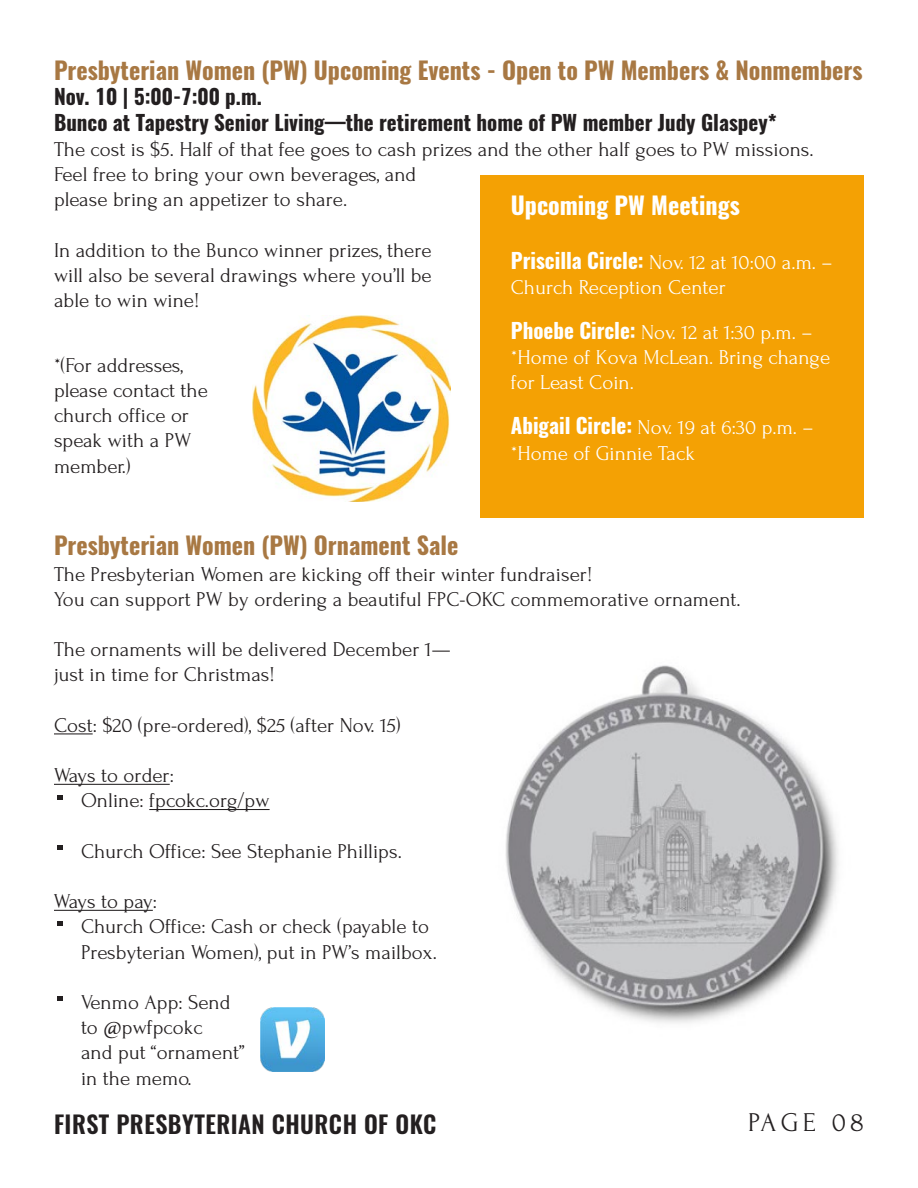
<style>
.page{position:relative;width:918px;height:1188px;background:#fff}
.page>*{position:absolute;margin:0;border:0;box-sizing:border-box;transform-origin:0 0}
.t1{font:27px "Forum";letter-spacing:.16em;color:#231f20}
.t2{font:700 24px "Oswald";color:#a87843}
.t3{font:600 24px "Oswald";letter-spacing:.02em;color:#231f20}
.t4{font:700 24px "Oswald";color:#fff}
.t5{font:21px/25.2px "Forum";color:#231f20}
.t6{font:21px/25.2px "Forum";color:#fff}
.t7{font:700 21px "Oswald";color:#231f20}
.t8{font:21px "Forum";letter-spacing:-.03em;color:#231f20}
.s1{font-family:"Oswald";font-weight:700}
.s2{font-size:54px}
</style>
<div class="page">
<hr style="left:54px;top:733px;width:39px;height:1px;background:#231f20">
<hr style="left:54px;top:784px;width:116px;height:1px;background:#231f20">
<hr style="left:149px;top:809px;width:121px;height:1px;background:#231f20">
<hr style="left:54px;top:910px;width:99px;height:1px;background:#231f20">
<div style="left:481px;top:176px;width:383px;height:342px;background:#f4a104"></div>
<img style="left:253px;top:315px;width:197px;height:187px">
<img style="left:505px;top:665px;width:334px;height:358px">
<img style="left:260px;top:1008px;width:65px;height:64px">
<p class="t2" style="left:54px;top:54px;width:810px">Presbyterian Women (PW) Upcoming Events - Open to PW Members &amp; Nonmembers</p>
<p class="t7" style="left:54px;top:82px;width:209px">Nov. 10 | 5:00-7:00 p.m.</p>
<p class="t7" style="left:54px;top:107px;width:724px">Bunco at Tapestry Senior Living—the retirement home of PW member Judy Glaspey*</p>
<p class="t5" style="left:54px;top:137px;width:761px">The cost is $5. Half of that fee goes to cash prizes and the other half goes to PW missions.</p>
<p class="t5" style="left:54px;top:162px;width:364px">Feel free to bring your own beverages, and please bring an appetizer to share.</p>
<p class="t5" style="left:54px;top:238px;width:379px;text-align:justify">In addition to the Bunco winner prizes, there will also be several drawings where you’ll be able to win wine!</p>
<p class="t4" style="left:511px;top:188px;width:230px">Upcoming PW Meetings</p>
<p class="t6" style="left:511px;top:250px;width:323px"><span class="s1">Priscilla Circle:</span> Nov. 12 at 10:00 a.m. –<br>Church Reception Center</p>
<p class="t6" style="left:511px;top:320px;width:321px"><span class="s1">Phoebe Circle:</span> Nov. 12 at 1:30 p.m. – *Home of Kova McLean. Bring change for Least Coin.</p>
<p class="t6" style="left:511px;top:415px;width:305px"><span class="s1">Abigail Circle:</span> Nov. 19 at 6:30 p.m. – *Home of Ginnie Tack</p>
<p class="t5" style="left:54px;top:353px;width:155px">*(For addresses, please contact the church office or speak with a PW member.)</p>
<p class="t2" style="left:54px;top:529px;width:406px">Presbyterian Women (PW) Ornament Sale</p>
<p class="t5" style="left:54px;top:562px;width:540px">The Presbyterian Women are kicking off their winter fundraiser!</p>
<p class="t5" style="left:54px;top:587px;width:688px">You can support PW by ordering a beautiful FPC-OKC commemorative ornament.</p>
<p class="t5" style="left:54px;top:637px;width:398px">The ornaments will be delivered December 1—</p>
<p class="t5" style="left:54px;top:662px;width:222px">just in time for Christmas!</p>
<p class="t5" style="left:54px;top:713px;width:348px">Cost: $20 (pre-ordered), $25 (after Nov. 15)</p>
<p class="t5" style="left:54px;top:763px;width:121px">Ways to order:</p>
<p class="t5" style="left:54px;top:788px;width:217px"><span class="s2">•</span> Online: fpcokc.org/pw</p>
<p class="t5" style="left:54px;top:839px;width:349px"><span class="s2">•</span> Church Office: See Stephanie Phillips.</p>
<p class="t8" style="left:54px;top:890px;width:105px">Ways to pay:</p>
<p class="t5" style="left:81px;top:914px;width:357px;text-indent:-27px"><span class="s2">•</span> Church Office: Cash or check (payable to<br>Presbyterian Women), put in PW’s mailbox.</p>
<p class="t5" style="left:54px;top:990px;width:178px"><span class="s2">•</span> Venmo App: Send</p>
<p class="t5" style="left:81px;top:1015px;width:123px">to @pwfpcokc</p>
<p class="t5" style="left:81px;top:1040px;width:165px">and put “ornament”</p>
<p class="t5" style="left:81px;top:1066px;width:112px">in the memo.</p>
<p class="t3" style="left:54px;top:1108px;width:384px">FIRST PRESBYTERIAN CHURCH OF OKC</p>
<p class="t1" style="left:748px;top:1108px;width:117px">PAGE 08</p>
</div>
